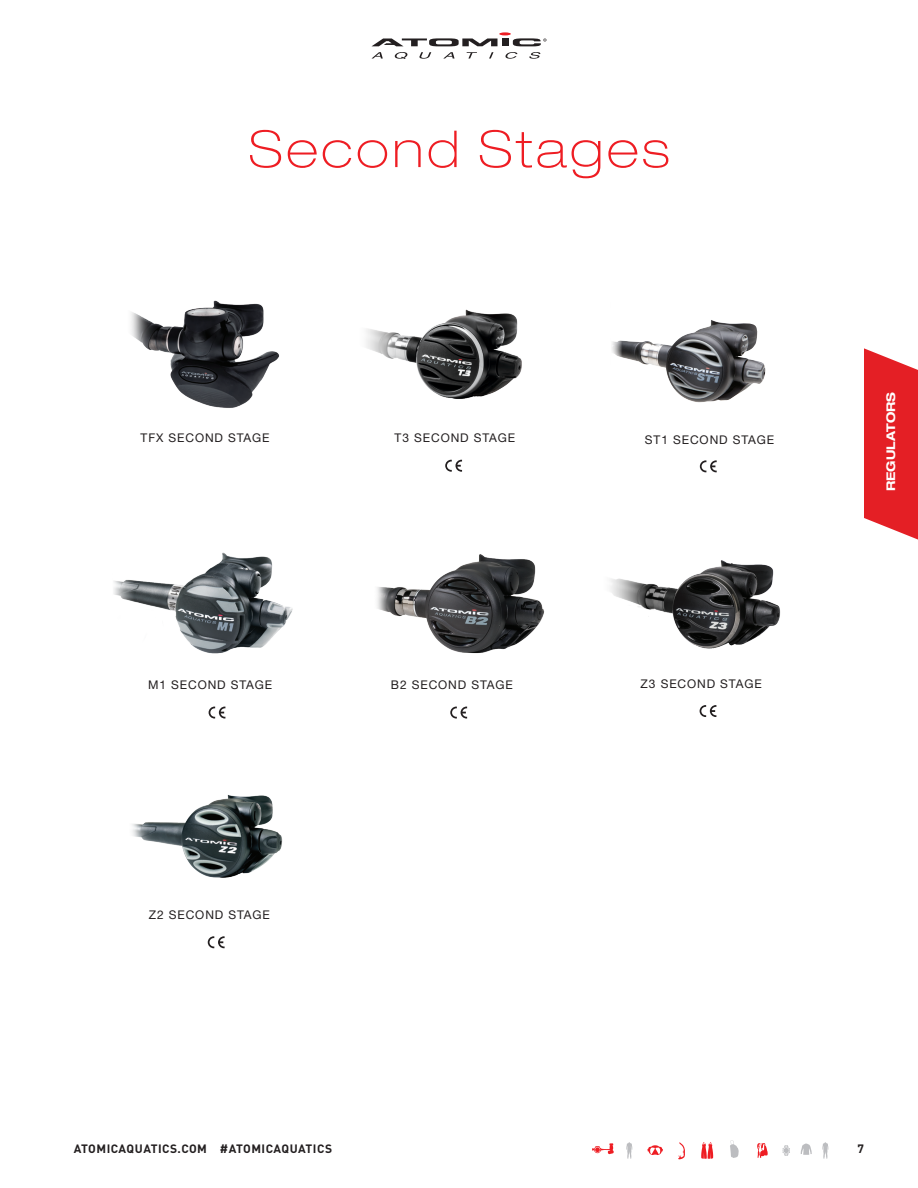
<style>
.page{position:relative;width:918px;height:1188px;background:#fff}
.page>*{position:absolute;margin:0;border:0;box-sizing:border-box;transform-origin:0 0}
.t1{font:100 expanded 51px "Helvetica Neue LT Std";letter-spacing:.075em;color:#ee1d23}
.t2{font:12px "Helvetica Neue";letter-spacing:.075em;color:#231f20}
.t3{font:700 12px "DIN Pro";letter-spacing:.04em;color:#231f20}
.t4{font:700 expanded 12px "Helvetica Neue LT Std";color:#fff}
</style>
<div class="page">
<svg style="left:730px;top:1140px;width:9px;height:18px"></svg>
<svg style="left:782px;top:1145px;width:8px;height:11px"></svg>
<svg style="left:757px;top:1143px;width:11px;height:15px"></svg>
<svg style="left:701px;top:1142px;width:12px;height:17px"></svg>
<svg style="left:626px;top:1142px;width:6px;height:17px"></svg>
<svg style="left:592px;top:1143px;width:22px;height:11px"></svg>
<svg style="left:647px;top:1145px;width:16px;height:10px"></svg>
<svg style="left:678px;top:1142px;width:7px;height:17px"></svg>
<svg style="left:801px;top:1144px;width:11px;height:11px"></svg>
<svg style="left:822px;top:1142px;width:6px;height:17px"></svg>
<svg style="left:529px;top:52px;width:12px;height:7px"></svg>
<svg style="left:505px;top:52px;width:13px;height:7px"></svg>
<svg style="left:489px;top:52px;width:5px;height:7px"></svg>
<svg style="left:467px;top:52px;width:10px;height:7px"></svg>
<svg style="left:443px;top:52px;width:12px;height:7px"></svg>
<svg style="left:419px;top:52px;width:12px;height:7px"></svg>
<svg style="left:394px;top:52px;width:14px;height:7px"></svg>
<svg style="left:372px;top:52px;width:11px;height:7px"></svg>
<svg style="left:372px;top:32px;width:174px;height:14px"></svg>
<img style="left:366px;top:309px;width:156px;height:90px">
<svg style="left:445px;top:460px;width:17px;height:12px"></svg>
<img style="left:612px;top:320px;width:154px;height:83px">
<svg style="left:700px;top:460px;width:17px;height:12px"></svg>
<svg style="left:450px;top:707px;width:17px;height:12px"></svg>
<img style="left:610px;top:560px;width:171px;height:89px">
<svg style="left:700px;top:705px;width:16px;height:12px"></svg>
<img style="left:131px;top:300px;width:149px;height:108px">
<img style="left:113px;top:552px;width:180px;height:102px">
<svg style="left:209px;top:707px;width:16px;height:12px"></svg>
<img style="left:377px;top:554px;width:168px;height:100px">
<svg style="left:208px;top:936px;width:17px;height:12px"></svg>
<img style="left:132px;top:795px;width:151px;height:83px">
<svg style="left:864px;top:348px;width:54px;height:192px;background:#e7393e"></svg>
<h1 class="t1" style="left:249px;top:119px;width:422px">Second Stages</h1>
<p class="t2" style="left:141px;top:431px;width:131px">TFX SECOND STAGE</p>
<p class="t2" style="left:148px;top:678px;width:126px">M1 SECOND STAGE</p>
<p class="t2" style="left:149px;top:907px;width:123px">Z2 SECOND STAGE</p>
<p class="t2" style="left:395px;top:431px;width:122px">T3 SECOND STAGE</p>
<p class="t2" style="left:645px;top:433px;width:131px">ST1 SECOND STAGE</p>
<p class="t2" style="left:391px;top:678px;width:123px">B2 SECOND STAGE</p>
<p class="t2" style="left:641px;top:676px;width:123px">Z3 SECOND STAGE</p>
<p class="t4" style="left:883px;top:491px;width:101px;rotate:-90deg">REGULATORS</p>
<p class="t3" style="left:74px;top:1141px;width:260px">ATOMICAQUATICS.COM #ATOMICAQUATICS</p>
<p class="t3" style="left:858px;top:1141px;width:8px">7</p>
</div>
